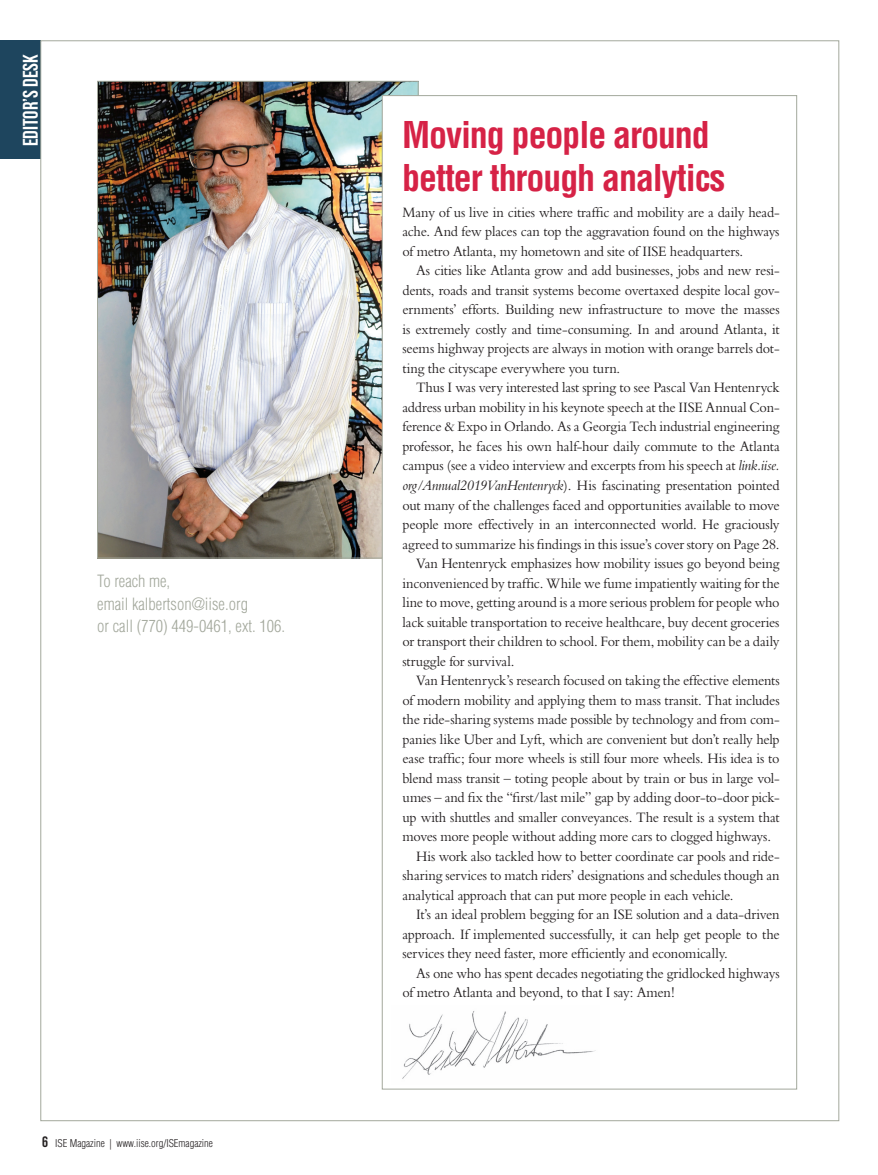
<style>
.page{position:relative;width:878px;height:1175px;background:#fff}
.page>*{position:absolute;margin:0;border:0;box-sizing:border-box;transform-origin:0 0}
.t1{font:700 condensed 36px "Helvetica";letter-spacing:-.03em;color:#d62246}
.t2{font:700 21px "Bebas Neue";color:#fff}
.t3{font:300 condensed 16.5px/22.5px "Helvetica";color:#a3a89c}
.Body_Copy{font:15px/19.5px "Bembo";letter-spacing:-.015em;color:#231f20;text-align:justify;scale:.95 1}
.t4{font:300 condensed 10.5px "Helvetica";color:#231f20}
.s1{font-family:"Bebas Neue";font-weight:700;font-stretch:normal;font-size:15px}
.s2{font-style:italic}
</style>
<div class="page">
<div style="left:0;top:40px;width:40px;height:119px;background:#1e455e"></div>
<img style="left:99px;top:83px;width:317px;height:473px">
<div style="left:382px;top:95px;width:415px;height:994px;background:#fff;border:1px solid #a3a89c"></div>
<img style="left:402px;top:1011px;width:194px;height:68px">
<hr style="left:877px;top:0;width:1px;height:1174px;background:#939598">
<svg style="left:877px;top:1032px;width:1px;height:118px"></svg>
<svg style="left:877px;top:1162px;width:1px;height:12px"></svg>
<svg style="left:877px;top:0;width:1px;height:124px"></svg>
<p class="t2" style="left:19px;top:146px;width:94px;rotate:-90deg">editor’s desk</p>
<p class="t3" style="left:97px;top:570px;width:189px">To reach me,<br>email kalbertson@iise.org<br>or call (770) 449-0461, ext. 106.</p>
<p class="t4" style="left:42px;top:1136px;width:172px"><span class="s1">6</span> ISE Magazine | www.iise.org/ISEmagazine</p>
<p class="t1" style="left:402px;top:113px;width:309px">Moving people around</p>
<p class="t1" style="left:402px;top:155px;width:325px">better through analytics</p>
<p class="Body_Copy" style="left:402px;top:202px;width:398px">Many of us live in cities where traffic and mobility are a daily head&shy;ache. And few places can top the aggravation found on the highways of metro Atlanta, my hometown and site of IISE headquarters.</p>
<p class="Body_Copy" style="left:402px;top:261px;width:398px;text-indent:14px">As cities like Atlanta grow and add businesses, jobs and new resi&shy;dents, roads and transit systems become overtaxed despite local gov&shy;ernments’ efforts. Building new infrastructure to move the masses is extremely costly and time-consuming. In and around Atlanta, it seems highway projects are always in motion with orange barrels dot&shy;ting the cityscape everywhere you turn.</p>
<p class="Body_Copy" style="left:402px;top:378px;width:398px;text-indent:14px">Thus I was very interested last spring to see Pascal Van Hentenryck address urban mobility in his keynote speech at the IISE Annual Con&shy;ference &amp; Expo in Orlando. As a Georgia Tech industrial engineering professor, he faces his own half-hour daily commute to the Atlanta campus (see a video interview and excerpts from his speech at <span class="s2">link.iise. org/Annual2019VanHentenryck</span>). His fascinating presentation pointed out many of the challenges faced and opportunities available to move people more effectively in an interconnected world. He graciously agreed to summarize his findings in this issue’s cover story on Page 28.</p>
<p class="Body_Copy" style="left:402px;top:553px;width:398px;text-indent:14px">Van Hentenryck emphasizes how mobility issues go beyond being inconvenienced by traffic. While we fume impatiently waiting for the line to move, getting around is a more serious problem for people who lack suitable transportation to receive healthcare, buy decent groceries or transport their children to school. For them, mobility can be a daily struggle for survival.</p>
<p class="Body_Copy" style="left:402px;top:670px;width:398px;text-indent:14px">Van Hentenryck’s research focused on taking the effective elements of modern mobility and applying them to mass transit. That includes the ride-sharing systems made possible by technology and from com&shy;panies like Uber and Lyft, which are convenient but don’t really help ease traffic; four more wheels is still four more wheels. His idea is to blend mass transit – toting people about by train or bus in large vol&shy;umes – and fix the “first/last mile” gap by adding door-to-door pick&shy;up with shuttles and smaller conveyances. The result is a system that moves more people without adding more cars to clogged highways.</p>
<p class="Body_Copy" style="left:402px;top:846px;width:398px;text-indent:14px">His work also tackled how to better coordinate car pools and ride&shy;sharing services to match riders’ designations and schedules though an analytical approach that can put more people in each vehicle.</p>
<p class="Body_Copy" style="left:402px;top:904px;width:398px;text-indent:14px">It’s an ideal problem begging for an ISE solution and a data-driven approach. If implemented successfully, it can help get people to the services they need faster, more efficiently and economically.</p>
<p class="Body_Copy" style="left:402px;top:963px;width:398px;text-indent:14px">As one who has spent decades negotiating the gridlocked highways of metro Atlanta and beyond, to that I say: Amen!</p>
</div>
